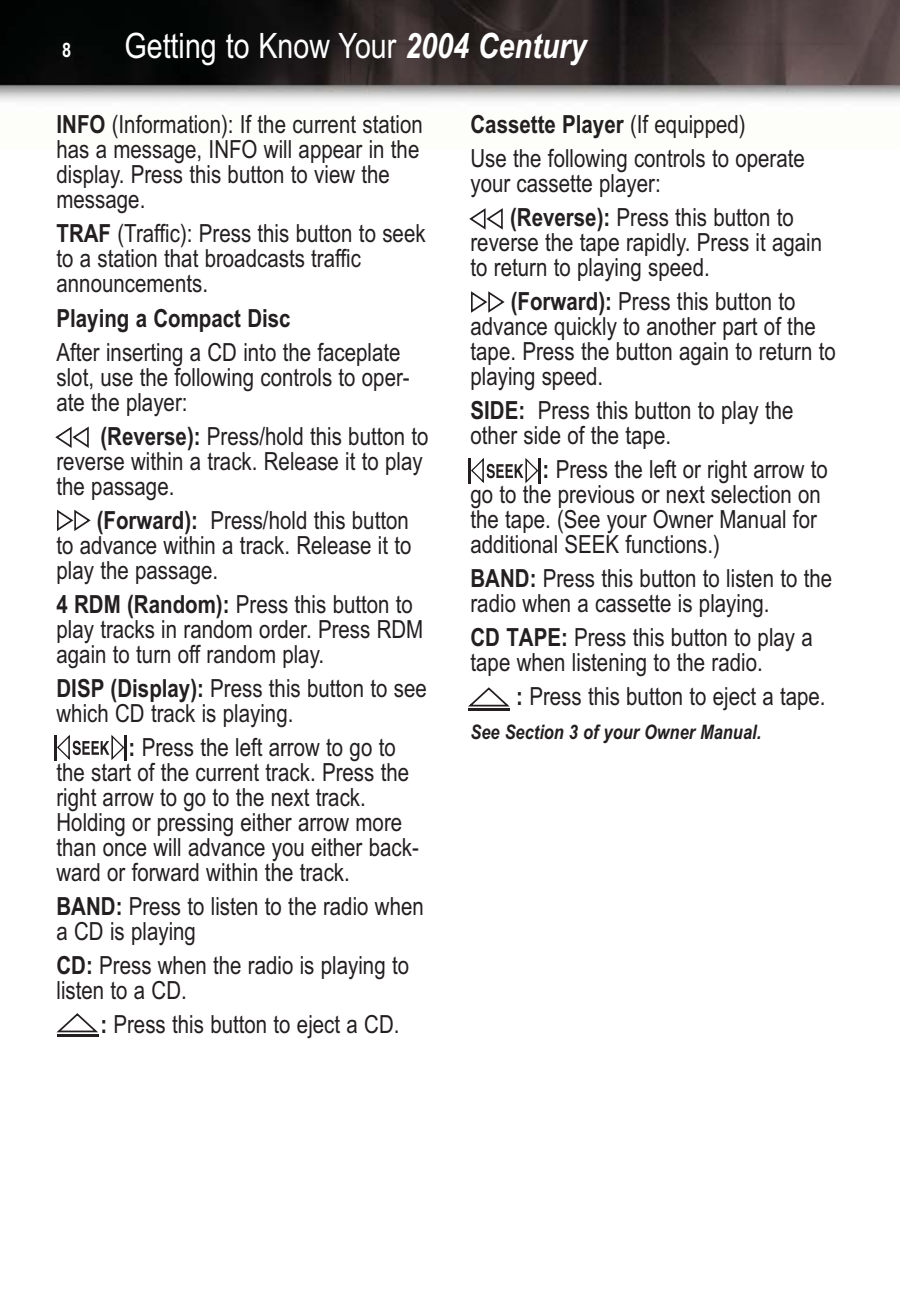
<style>
.page{position:relative;width:900px;height:1295px;background:#fff}
.page>*{position:absolute;margin:0;border:0;box-sizing:border-box;transform-origin:0 0}
.t1{font:35px "Arial Narrow";color:#fff}
.t2{font:25px/25px "Arial Narrow";color:#231f20}
.t3{font:700 25px "Arial Narrow";color:#231f20}
.t4{font:italic 700 20px "Arial Narrow";color:#231f20}
.t5{font:700 20px "Arial Narrow";color:#fff}
.s1{font-weight:700;font-style:italic}
.s2{font-weight:700}
</style>
<div class="page">
<img style="left:0;top:0;width:900px;height:101px">
<hr style="left:54px;top:735px;width:3px;height:26px;background:#231f20">
<hr style="left:125px;top:735px;width:2px;height:26px;background:#231f20">
<svg style="left:57px;top:735px;width:68px;height:26px"></svg>
<hr style="left:468px;top:459px;width:3px;height:25px;background:#231f20">
<hr style="left:539px;top:458px;width:2px;height:26px;background:#231f20">
<svg style="left:470px;top:458px;width:69px;height:26px"></svg>
<svg style="left:57px;top:509px;width:34px;height:22px"></svg>
<svg style="left:55px;top:426px;width:34px;height:22px"></svg>
<svg style="left:471px;top:291px;width:34px;height:22px"></svg>
<svg style="left:469px;top:208px;width:34px;height:22px"></svg>
<svg style="left:57px;top:1013px;width:41px;height:20px"></svg>
<hr style="left:57px;top:1034px;width:41px;height:3px;background:#231f20">
<svg style="left:468px;top:687px;width:42px;height:20px"></svg>
<hr style="left:468px;top:708px;width:42px;height:3px;background:#231f20">
<p class="t5" style="left:62px;top:43px;width:11px">8</p>
<h1 class="t1" style="left:124px;top:33px;width:463px">Getting to Know Your <span class="s1">2004 Century</span></h1>
<p class="t2" style="left:57px;top:114px;width:368px"><span class="s2">INFO</span> (Information): If the current station has a message, INFO will appear in the display. Press this button to view the message.</p>
<p class="t2" style="left:57px;top:223px;width:371px"><span class="s2">TRAF</span> (Traffic): Press this button to seek to a station that broadcasts traffic announcements.</p>
<p class="t3" style="left:57px;top:309px;width:236px">Playing a Compact Disc</p>
<p class="t2" style="left:57px;top:342px;width:355px">After inserting a CD into the faceplate slot, use the following controls to oper&shy;ate the player:</p>
<p class="t2" style="left:57px;top:426px;width:374px;text-indent:44px"><span class="s2">(Reverse):</span> Press/hold this button to reverse within a track. Release it to play the passage.</p>
<p class="t2" style="left:57px;top:510px;width:356px;text-align:justify;text-indent:40px"><span class="s2">(Forward):</span> Press/hold this button to advance within a track. Release it to play the passage.</p>
<p class="t2" style="left:57px;top:594px;width:368px"><span class="s2">4 RDM (Random):</span> Press this button to play tracks in random order. Press RDM again to turn off random play.</p>
<p class="t2" style="left:57px;top:678px;width:372px"><span class="s2">DISP (Display):</span> Press this button to see which CD track is playing.</p>
<p class="t2" style="left:57px;top:737px;width:364px;text-indent:72px"><span class="s2">:</span> Press the left arrow to go to the start of the current track. Press the right arrow to go to the next track.<br>Holding or pressing either arrow more than once will advance you either back&shy;ward or forward within the track.</p>
<p class="t2" style="left:57px;top:896px;width:369px"><span class="s2">BAND:</span> Press to listen to the radio when a CD is playing</p>
<p class="t2" style="left:57px;top:955px;width:354px"><span class="s2">CD:</span> Press when the radio is playing to listen to a CD.</p>
<p class="t2" style="left:100px;top:1014px;width:301px"><span class="s2">:</span> Press this button to eject a CD.</p>
<p class="t2" style="left:470px;top:110px;width:336px;line-height:34px"><span class="s2">Cassette Player</span> (If equipped)<br>Use the following controls to operate</p>
<p class="t2" style="left:510px;top:169px;width:285px;line-height:34px;text-indent:-40px">your cassette player:<br><span class="s2">(Reverse):</span> Press this button to</p>
<p class="t2" style="left:470px;top:232px;width:353px">reverse the tape rapidly. Press it again to return to playing speed.</p>
<p class="t2" style="left:470px;top:291px;width:367px;text-indent:40px"><span class="s2">(Forward):</span> Press this button to advance quickly to another part of the tape. Press the button again to return to playing speed.</p>
<p class="t2" style="left:470px;top:400px;width:325px"><span class="s2">SIDE:</span> Press this button to play the other side of the tape.</p>
<p class="t2" style="left:471px;top:459px;width:359px;text-indent:72px"><span class="s2">:</span> Press the left or right arrow to go to the previous or next selection on the tape. (See your Owner Manual for additional SEEK functions.)</p>
<p class="t2" style="left:471px;top:568px;width:363px"><span class="s2">BAND:</span> Press this button to listen to the radio when a cassette is playing.</p>
<p class="t2" style="left:471px;top:627px;width:344px"><span class="s2">CD TAPE:</span> Press this button to play a tape when listening to the radio.</p>
<p class="t2" style="left:516px;top:686px;width:311px"><span class="s2">:</span> Press this button to eject a tape.</p>
<p class="t4" style="left:470px;top:724px;width:292px">See Section 3 of your Owner Manual.</p>
</div>
